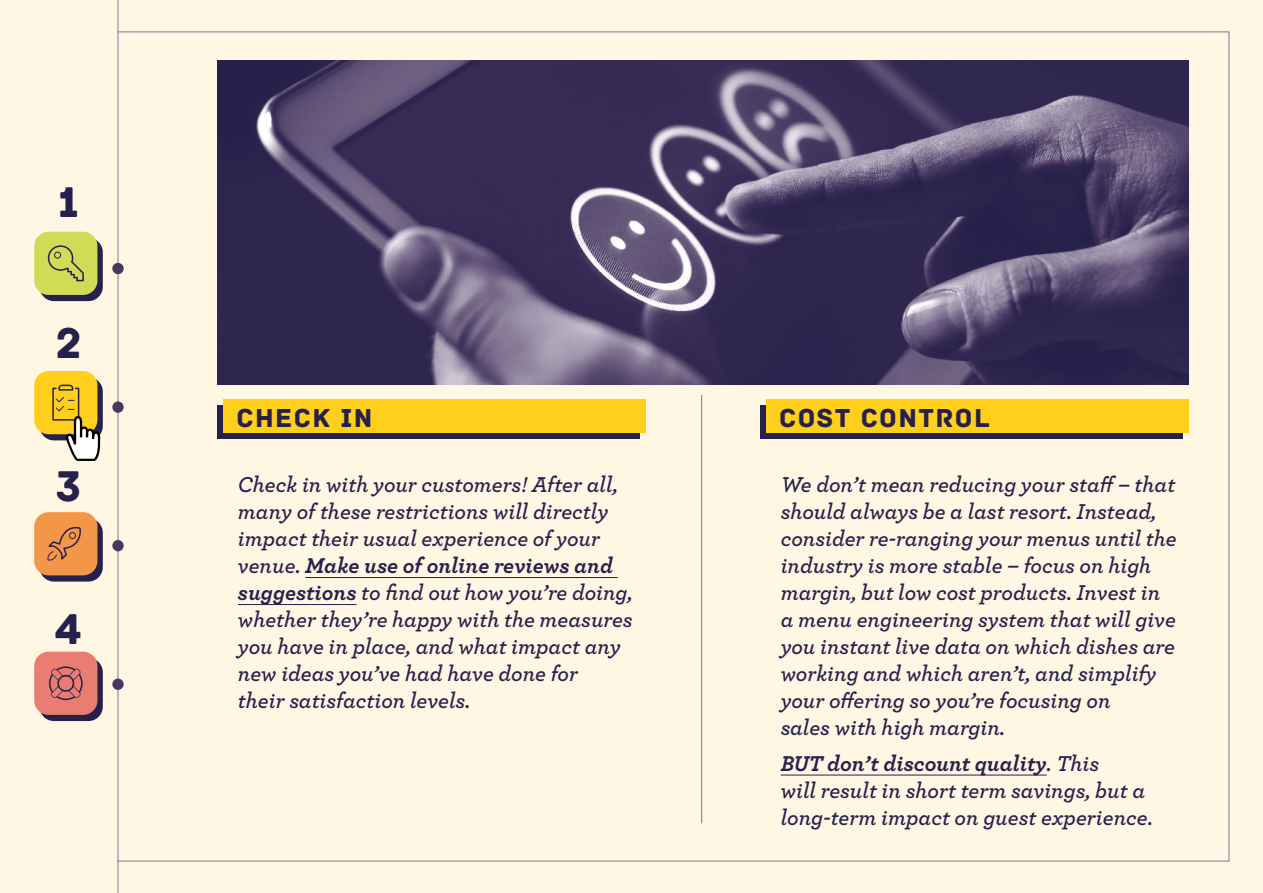
<style>
.page{position:relative;width:1263px;height:893px;background:#fff6e3}
.page>*{position:absolute;margin:0;border:0;box-sizing:border-box;transform-origin:0 0}
.t1{font:45.3px "Archive";color:#26214a}
.t2{font:27.3px "Archive";letter-spacing:.05em;color:#26214a}
.t3{font:italic 600 22.5px/27px "Archer";color:#26214a}
.s1{font-weight:700}
</style>
<div class="page">
<hr style="left:701px;top:395px;width:1px;height:428px;background:#827592">
<hr style="left:118px;top:0;width:1px;height:893px;background:#827592">
<div style="left:40px;top:377px;width:63px;height:63px;background:#26214a;border-radius:14px"></div>
<div style="left:34px;top:371px;width:63px;height:63px;background:#ffcf1b;border-radius:14px"></div>
<svg style="left:40px;top:518px;width:63px;height:64px"></svg>
<div style="left:34px;top:512px;width:63px;height:63px;background:#f49648;border-radius:14px"></div>
<div style="left:40px;top:238px;width:63px;height:63px;background:#26214a;border-radius:14px"></div>
<div style="left:34px;top:232px;width:63px;height:63px;background:#d2db56;border-radius:14px"></div>
<div style="left:40px;top:658px;width:63px;height:63px;background:#26214a;border-radius:14px"></div>
<div style="left:34px;top:652px;width:63px;height:63px;background:#ea7d72;border-radius:14px"></div>
<div style="left:112px;top:263px;width:12px;height:11px;background:#463960;border-radius:50%"></div>
<div style="left:112px;top:401px;width:12px;height:12px;background:#463960;border-radius:50%"></div>
<div style="left:112px;top:540px;width:12px;height:11px;background:#463960;border-radius:50%"></div>
<div style="left:112px;top:679px;width:12px;height:11px;background:#463960;border-radius:50%"></div>
<svg style="left:47px;top:245px;width:37px;height:37px"></svg>
<div style="left:54px;top:252px;width:7px;height:6px;border:1px solid #26214a;border-radius:50%"></div>
<svg style="left:47px;top:527px;width:34px;height:34px"></svg>
<svg style="left:49px;top:666px;width:34px;height:35px"></svg>
<svg style="left:52px;top:384px;width:48px;height:77px"></svg>
<div style="left:760px;top:405px;width:422px;height:34px;background:#26214a"></div>
<div style="left:766px;top:400px;width:422px;height:33px;background:#ffcf1b"></div>
<hr style="left:781px;top:775px;width:266px;height:1px;background:#26214a">
<div style="left:217px;top:405px;width:422px;height:34px;background:#26214a"></div>
<div style="left:224px;top:400px;width:422px;height:33px;background:#ffcf1b"></div>
<hr style="left:305px;top:577px;width:313px;height:1px;background:#26214a">
<hr style="left:238px;top:604px;width:119px;height:1px;background:#26214a">
<img style="left:217px;top:60px;width:971px;height:325px">
<h1 class="t1" style="left:57px;top:175px;width:24px">1</h1>
<h1 class="t1" style="left:56px;top:316px;width:27px">2</h1>
<h1 class="t1" style="left:56px;top:459px;width:27px">3</h1>
<h1 class="t1" style="left:55px;top:602px;width:29px">4</h1>
<p class="t2" style="left:237px;top:402px;width:138px">CHECK IN</p>
<p class="t3" style="left:238px;top:469px;width:396px">Check in with your customers! After all, many of these restrictions will directly impact their usual experience of your venue. <span class="s1">Make use of online reviews and suggestions</span> to find out how you’re doing, whether they’re happy with the measures you have in place, and what impact any new ideas you’ve had have done for<br>their satisfaction levels.</p>
<p class="t2" style="left:779px;top:402px;width:212px">COST CONTROL</p>
<p class="t3" style="left:781px;top:469px;width:397px">We don’t mean reducing your staff – that should always be a last resort. Instead, consider re-ranging your menus until the industry is more stable – focus on high margin, but low cost products. Invest in a menu engineering system that will give you instant live data on which dishes are working and which aren’t, and simplify your offering so you’re focusing on<br>sales with high margin.</p>
<p class="t3" style="left:781px;top:748px;width:374px"><span class="s1">BUT don’t discount quality</span>. This<br>will result in short term savings, but a long-term impact on guest experience.</p>
</div>
